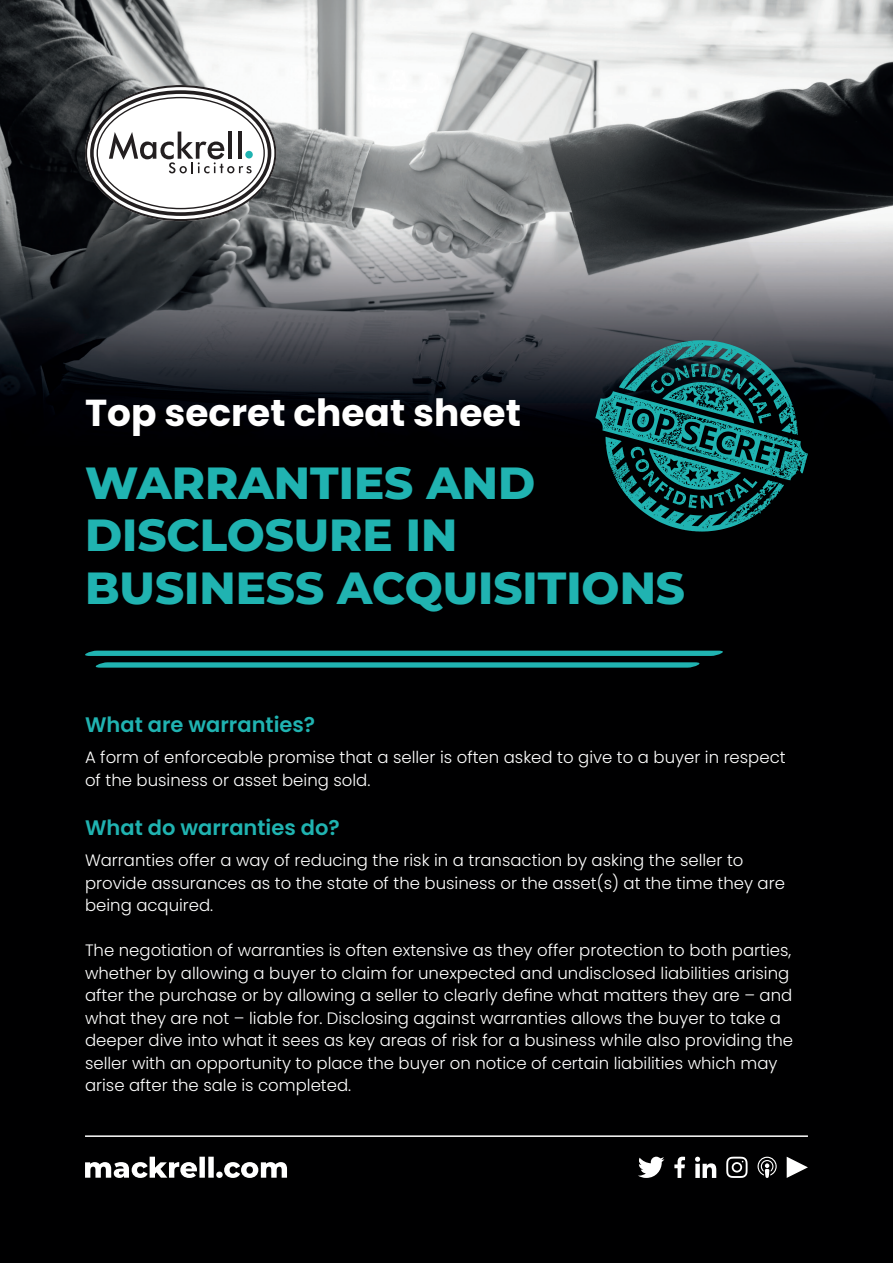
<style>
.page{position:relative;width:893px;height:1263px;background:#fff}
.page>*{position:absolute;margin:0;border:0;box-sizing:border-box;transform-origin:0 0}
.t1{font:800 45px/52.5px "Montserrat";color:#20b3b1}
.t2{font:700 37.5px "Poppins";color:#fff}
.t3{font:600 21px "Poppins";color:#20b3b1}
.t4{font:300 16.5px/22.5px "Poppins";color:#fff}
</style>
<div class="page">
<img style="left:0;top:0;width:893px;height:1263px">
<svg style="left:85px;top:85px;width:191px;height:136px"></svg>
<hr style="left:228px;top:132px;width:4px;height:27px;background:#231f20">
<hr style="left:238px;top:132px;width:3px;height:27px;background:#231f20">
<hr style="left:85px;top:1135px;width:723px;height:2px;background:#fff">
<svg style="left:85px;top:1157px;width:202px;height:21px"></svg>
<svg style="left:695px;top:1157px;width:21px;height:21px"></svg>
<svg style="left:638px;top:1157px;width:26px;height:21px"></svg>
<svg style="left:674px;top:1157px;width:11px;height:21px"></svg>
<svg style="left:757px;top:1157px;width:20px;height:21px"></svg>
<svg style="left:726px;top:1157px;width:21px;height:21px"></svg>
<svg style="left:787px;top:1157px;width:21px;height:21px"></svg>
<svg style="left:78px;top:651px;width:652px;height:5px;background:#1eaba9"></svg>
<svg style="left:89px;top:662px;width:617px;height:6px;background:#1b9997"></svg>
<svg style="left:595px;top:340px;width:213px;height:192px;background:#134b4c"></svg>
<h2 class="t2" style="left:85px;top:391px;width:437px">Top secret cheat sheet</h2>
<h1 class="t1" style="left:85px;top:454px;width:601px">WARRANTIES AND<br>DISCLOSURE IN<br>BUSINESS ACQUISITIONS</h1>
<p class="t3" style="left:85px;top:713px;width:232px">What are warranties?</p>
<p class="t4" style="left:85px;top:746px;width:702px">A form of enforceable promise that a seller is often asked to give to a buyer in respect of the business or asset being sold.</p>
<p class="t3" style="left:85px;top:816px;width:256px">What do warranties do?</p>
<p class="t4" style="left:85px;top:849px;width:701px">Warranties offer a way of reducing the risk in a transaction by asking the seller to provide assurances as to the state of the business or the asset(s) at the time they are being acquired.</p>
<p class="t4" style="left:85px;top:939px;width:709px">The negotiation of warranties is often extensive as they offer protection to both parties, whether by allowing a buyer to claim for unexpected and undisclosed liabilities arising after the purchase or by allowing a seller to clearly define what matters they are – and what they are not – liable for. Disclosing against warranties allows the buyer to take a deeper dive into what it sees as key areas of risk for a business while also providing the seller with an opportunity to place the buyer on notice of certain liabilities which may arise after the sale is completed.</p>
</div>
